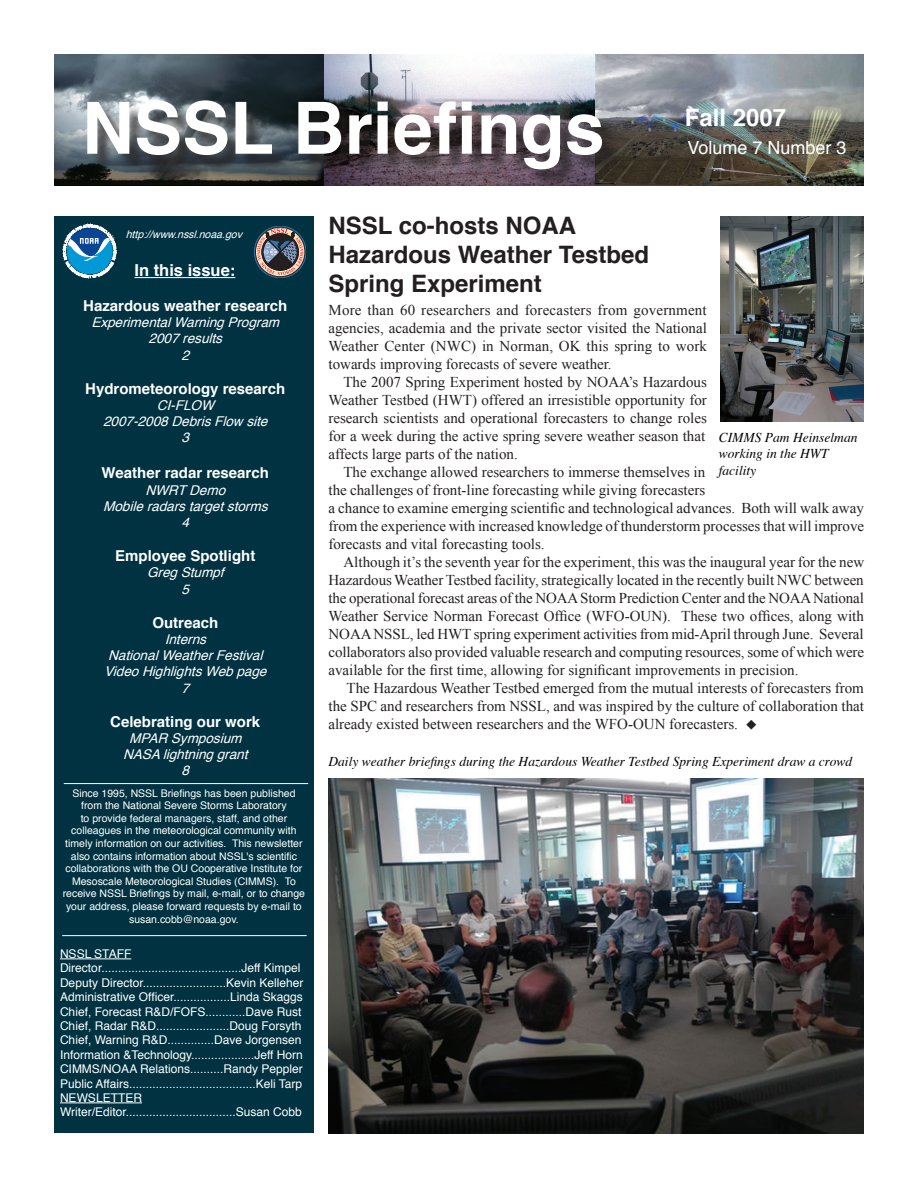
<style>
.page{position:relative;width:918px;height:1188px;background:#fff}
.page>*{position:absolute;margin:0;border:0;box-sizing:border-box;transform-origin:0 0}
.Headline{font:700 72px "Helvetica";color:#fff}
.Headline-2{font:700 24px/28.8px "Helvetica";color:#231f20}
.Headline-3{font:700 24px "Helvetica";color:#fff}
.Headline-4{font:18px "Helvetica";color:#fff}
.continued{font:700 16.5px "Helvetica";color:#fff}
.Body_text{font:15px/18px "Times New Roman";color:#231f20;text-align:justify}
.Body_first{font:15px/18px "Times New Roman";color:#231f20;text-align:justify}
.continued-2{font:700 15px "Helvetica";color:#fff}
.continued-3{font:italic 13.5px "Helvetica";color:#fff}
.t1{font:italic 13.5px/16.2px "Times";color:#000}
.Subhead{font:12px "Helvetica";color:#fff}
.Subhead-2{font:10.5px/12.6px "Helvetica";color:#fff;text-align:center}
.continued-4{font:italic 10.5px "Helvetica";color:#fff}
</style>
<div class="page">
<div style="left:55px;top:217px;width:259px;height:916px;background:#013241"></div>
<img style="left:324px;top:54px;width:271px;height:47px">
<img style="left:595px;top:54px;width:269px;height:132px">
<img style="left:54px;top:54px;width:270px;height:132px">
<hr style="left:135px;top:277px;width:100px;height:1px;background:#fff">
<svg style="left:63px;top:225px;width:53px;height:53px"></svg>
<div style="left:88px;top:101px;width:534px;height:89px;background:#231f20;opacity:.75"></div>
<hr style="left:60px;top:959px;width:71px;height:1px;background:#fff">
<hr style="left:60px;top:1103px;width:82px;height:1px;background:#fff">
<svg style="left:255px;top:227px;width:50px;height:50px;background:#66656a"></svg>
<img style="left:329px;top:778px;width:534px;height:356px">
<hr style="left:64px;top:783px;width:244px;height:1px;background:#fff">
<img style="left:720px;top:216px;width:144px;height:205px">
<hr style="left:62px;top:935px;width:245px;height:1px;background:#fff">
<p class="Headline" style="left:82px;top:63px;width:524px">NSSL Briefings</p>
<p class="Headline-3" style="left:685px;top:96px;width:103px">Fall 2007</p>
<p class="Headline-4" style="left:687px;top:133px;width:161px">Volume 7 Number 3</p>
<p class="continued-4" style="left:126px;top:225px;width:122px">http://www.nssl.noaa.gov</p>
<p class="continued" style="left:135px;top:256px;width:102px">In this issue:</p>
<p class="continued-2" style="left:83px;top:292px;width:206px">Hazardous weather research</p>
<p class="continued-3" style="left:91px;top:311px;width:195px">ExperimentalWarningProgram</p>
<p class="continued-3" style="left:149px;top:327px;width:81px">2007results</p>
<p class="continued-3" style="left:182px;top:343px;width:15px">2</p>
<p class="continued-2" style="left:85px;top:375px;width:202px">Hydrometeorology research</p>
<p class="continued-3" style="left:157px;top:394px;width:64px">CI-FLOW</p>
<p class="continued-3" style="left:103px;top:410px;width:172px">2007-2008DebrisFlowsite</p>
<p class="continued-3" style="left:182px;top:426px;width:15px">3</p>
<p class="continued-2" style="left:102px;top:460px;width:169px">Weather radar research</p>
<p class="continued-3" style="left:145px;top:478px;width:87px">NWRTDemo</p>
<p class="continued-3" style="left:103px;top:495px;width:172px">Mobileradarstargetstorms</p>
<p class="continued-3" style="left:182px;top:511px;width:15px">4</p>
<p class="continued-2" style="left:115px;top:542px;width:142px">Employee Spotlight</p>
<p class="continued-3" style="left:147px;top:561px;width:84px">GregStumpf</p>
<p class="continued-3" style="left:182px;top:577px;width:15px">5</p>
<p class="continued-2" style="left:152px;top:609px;width:67px">Outreach</p>
<p class="continued-3" style="left:165px;top:628px;width:49px">Interns</p>
<p class="continued-3" style="left:108px;top:644px;width:162px">NationalWeatherFestival</p>
<p class="continued-3" style="left:104px;top:660px;width:170px">VideoHighlightsWebpage</p>
<p class="continued-3" style="left:182px;top:676px;width:15px">7</p>
<p class="continued-2" style="left:110px;top:708px;width:152px">Celebrating our work</p>
<p class="continued-3" style="left:129px;top:727px;width:120px">MPARSymposium</p>
<p class="continued-3" style="left:123px;top:743px;width:132px">NASAlightninggrant</p>
<p class="continued-3" style="left:182px;top:759px;width:15px">8</p>
<p class="Subhead-2" style="left:63px;top:786px;width:244px">Since 1995, NSSL Briefings has been published from the National Severe Storms Laboratory<br>to provide federal managers, staff, and other colleagues in the meteorological community with timely information on our activities. This newsletter also contains information about NSSL's scientific collaborations with the OU Cooperative Institute for Mesoscale Meteorological Studies (CIMMS). To receive NSSL Briefings by mail, e-mail, or to change your address, please forward requests by e-mail to susan.cobb@noaa.gov.</p>
<p class="Subhead" style="left:60px;top:944px;width:73px">NSSL STAFF</p>
<p class="Subhead" style="left:60px;top:958px;width:242px">Director..........................................Jeff Kimpel</p>
<p class="Subhead" style="left:60px;top:972px;width:245px">Deputy Director.........................Kevin Kelleher</p>
<p class="Subhead" style="left:60px;top:987px;width:244px">Administrative Officer.................Linda Skaggs</p>
<p class="Subhead" style="left:60px;top:1001px;width:243px">Chief, Forecast R&amp;D/FOFS............Dave Rust</p>
<p class="Subhead" style="left:60px;top:1016px;width:243px">Chief, Radar R&amp;D......................Doug Forsyth</p>
<p class="Subhead" style="left:60px;top:1030px;width:243px">Chief, Warning R&amp;D..............Dave Jorgensen</p>
<p class="Subhead" style="left:60px;top:1044px;width:244px">Information &amp;Technology...................Jeff Horn</p>
<p class="Subhead" style="left:60px;top:1059px;width:244px">CIMMS/NOAA Relations..........Randy Peppler</p>
<p class="Subhead" style="left:60px;top:1073px;width:244px">Public Affairs......................................Keli Tarp</p>
<p class="Subhead" style="left:60px;top:1088px;width:84px">NEWSLETTER</p>
<p class="Subhead" style="left:60px;top:1102px;width:243px">Writer/Editor.................................Susan Cobb</p>
<p class="Headline-2" style="left:328px;top:210px;width:322px">NSSL co-hosts NOAA<br>Hazardous Weather Testbed<br>Spring Experiment</p>
<p class="Body_first" style="left:328px;top:300px;width:380px">More than 60 researchers and forecasters from government agencies, academia and the private sector visited the National Weather Center (NWC) in Norman, OK this spring to work towards improving forecasts of severe weather.</p>
<p class="Body_text" style="left:328px;top:372px;width:380px;text-indent:15px">The 2007 Spring Experiment hosted by NOAA’s Hazardous Weather Testbed (HWT) offered an irresistible opportunity for research scientists and operational forecasters to change roles for a week during the active spring severe weather season that affects large parts of the nation.</p>
<p class="Body_text" style="left:328px;top:462px;width:537px;text-align:left;text-indent:15px">The exchange allowed researchers to immerse themselves in<br>the challenges of front-line forecasting while giving forecasters<br>a chance to examine emerging scientific and technological advances. Both will walk away from the experience with increased knowledge of thunderstorm processes that will improve forecasts and vital forecasting tools.</p>
<p class="Body_text" style="left:328px;top:552px;width:537px;text-indent:15px">Although it’s the seventh year for the experiment, this was the inaugural year for the new Hazardous Weather Testbed facility, strategically located in the recently built NWC between the operational forecast areas of the NOAA Storm Prediction Center and the NOAA National Weather Service Norman Forecast Office (WFO-OUN). These two offices, along with NOAA NSSL, led HWT spring experiment activities from mid-April through June. Several collaborators also provided valuable research and computing resources, some of which were available for the first time, allowing for significant improvements in precision.</p>
<p class="Body_text" style="left:328px;top:678px;width:537px;text-indent:18px">The Hazardous Weather Testbed emerged from the mutual interests of forecasters from the SPC and researchers from NSSL, and was inspired by the culture of collaboration that already existed between researchers and the WFO-OUN forecasters. ◆</p>
<p class="t1" style="left:328px;top:752px;width:525px">Daily weather briefings during the Hazardous Weather Testbed Spring Experiment draw a crowd</p>
<p class="t1" style="left:719px;top:428px;width:140px">CIMMS Pam Heinselman working in the HWT facility</p>
</div>
